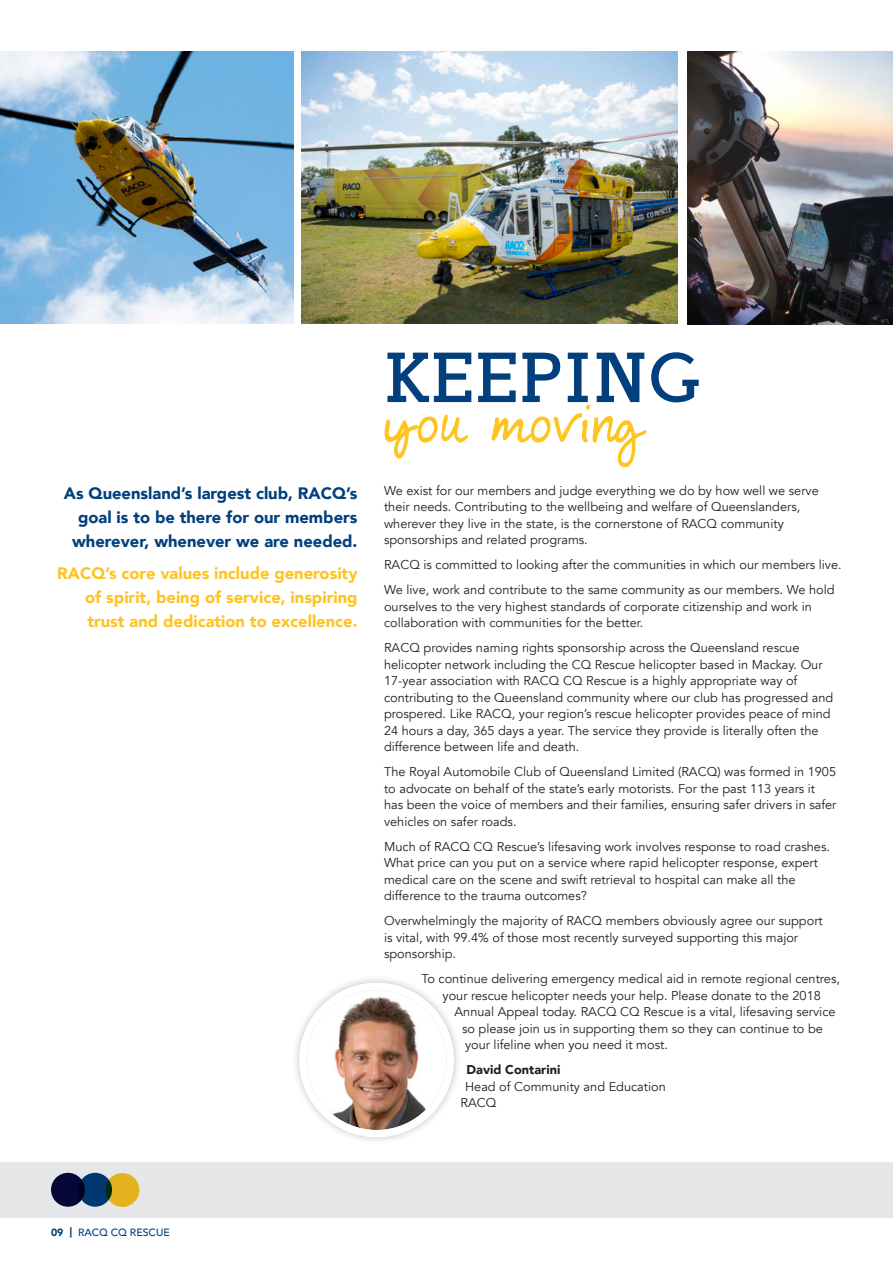
<style>
.page{position:relative;width:893px;height:1263px;background:#fff}
.page>*{position:absolute;margin:0;border:0;box-sizing:border-box;transform-origin:0 0}
.t1{font:900 16.5px/24px "Avenir";color:#fec422;text-align:justify}
.t2{font:900 16.5px/24px "Avenir";color:#01407c;text-align:right}
.t3{font:12.75px/16.5px "Avenir";color:#231f20}
.t4{font:900 12.75px "Avenir";color:#231f20}
.t5{font:500 10.5px "Avenir";color:#01407c}
.s1{font-weight:900}
</style>
<div class="page">
<div style="left:0;top:1162px;width:893px;height:55px;background:#e6e7e9"></div>
<div style="left:51px;top:1173px;width:34px;height:34px;background:#06093c;border-radius:50%"></div>
<div style="left:105px;top:1173px;width:34px;height:34px;background:#e5b11f;border-radius:50%"></div>
<svg style="left:78px;top:1173px;width:34px;height:34px"></svg>
<div style="left:291px;top:974px;width:171px;height:171px;background:#231f20;opacity:.27"></div>
<img style="left:307px;top:990px;width:139px;height:140px;border-radius:70px">
<div style="left:299px;top:983px;width:155px;height:154px;border:7px solid #fff;border-radius:50%"></div>
<svg style="left:385px;top:352px;width:314px;height:115px"></svg>
<img style="left:688px;top:51px;width:205px;height:273px">
<img style="left:0;top:51px;width:293px;height:273px">
<img style="left:302px;top:51px;width:376px;height:272px">
<p class="t2" style="left:64px;top:480px;width:295px">As Queensland’s largest club, RACQ’s goal is to be there for our members wherever, whenever we are needed.</p>
<p class="t1" style="left:85px;top:561px;width:274px;text-indent:-28px">RACQ’s core values include generosity of spirit, being of service, inspiring trust and dedication to excellence.</p>
<p class="t3" style="left:384px;top:482px;width:436px">We exist for our members and judge everything we do by how well we serve their needs. Contributing to the wellbeing and welfare of Queenslanders, wherever they live in the state, is the cornerstone of RACQ community sponsorships and related programs.</p>
<p class="t3" style="left:384px;top:557px;width:459px">RACQ is committed to looking after the communities in which our members live.</p>
<p class="t3" style="left:384px;top:582px;width:452px">We live, work and contribute to the same community as our members. We hold ourselves to the very highest standards of corporate citizenship and work in collaboration with communities for the better.</p>
<p class="t3" style="left:384px;top:640px;width:451px">RACQ provides naming rights sponsorship across the Queensland rescue helicopter network including the CQ Rescue helicopter based in Mackay. Our 17-year association with RACQ CQ Rescue is a highly appropriate way of contributing to the Queensland community where our club has progressed and prospered. Like RACQ, your region’s rescue helicopter provides peace of mind 24 hours a day, 365 days a year. The service they provide is literally often the difference between life and death.</p>
<p class="t3" style="left:384px;top:764px;width:454px">The Royal Automobile Club of Queensland Limited (RACQ) was formed in 1905 to advocate on behalf of the state’s early motorists. For the past 113 years it has been the voice of members and their families, ensuring safer drivers in safer vehicles on safer roads.</p>
<p class="t3" style="left:384px;top:838px;width:447px">Much of RACQ CQ Rescue’s lifesaving work involves response to road crashes.<br>What price can you put on a service where rapid helicopter response, expert medical care on the scene and swift retrieval to hospital can make all the difference to the trauma outcomes?</p>
<p class="t3" style="left:384px;top:913px;width:440px">Overwhelmingly the majority of RACQ members obviously agree our support is vital, with 99.4% of those most recently surveyed supporting this major sponsorship.</p>
<p class="t3" style="left:422px;top:971px;width:420px">To continue delivering emergency medical aid in remote regional centres,</p>
<p class="t3" style="left:443px;top:987px;width:380px">your rescue helicopter needs your help. Please donate to the 2018</p>
<p class="t3" style="left:455px;top:1004px;width:382px">Annual Appeal today. RACQ CQ Rescue is a vital, lifesaving service</p>
<p class="t3" style="left:462px;top:1020px;width:362px">so please join us in supporting them so they can continue to be</p>
<p class="t3" style="left:465px;top:1037px;width:204px">your lifeline when you need it most.</p>
<p class="t4" style="left:467px;top:1059px;width:95px">David Contarini</p>
<p class="t3" style="left:465px;top:1078px;width:202px">Head of Community and Education</p>
<p class="t3" style="left:461px;top:1095px;width:37px">RACQ</p>
<p class="t5" style="left:51px;top:1224px;width:120px"><span class="s1">09 |</span> RACQ CQ RESCUE</p>
</div>
